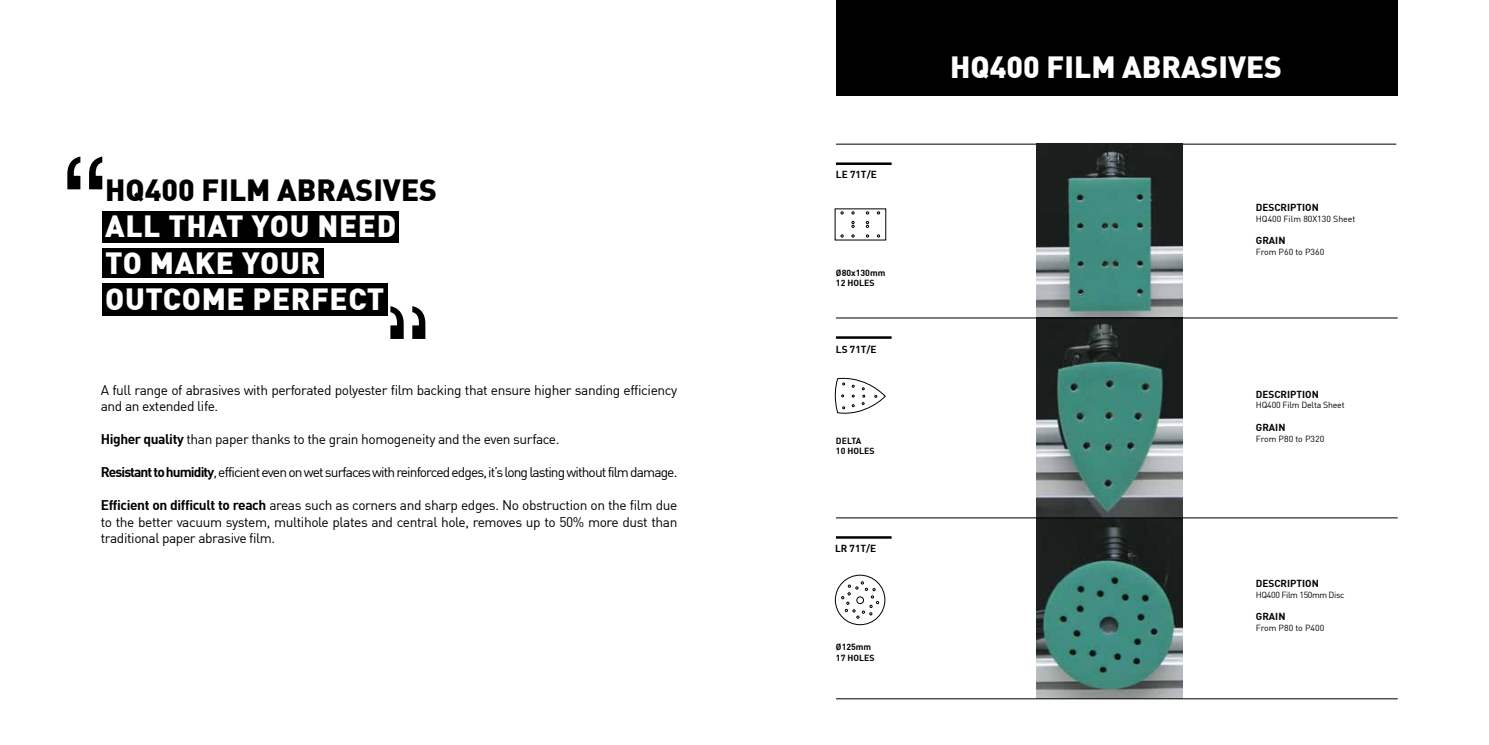
<style>
.page{position:relative;width:1489px;height:745px;background:#fff}
.page>*{position:absolute;margin:0;border:0;box-sizing:border-box;transform-origin:0 0}
.t1{font:900 30px/36px "DIN";letter-spacing:.02em;color:#fff}
.t2{font:900 30px "DIN";color:#000}
.t3{font:900 30px "DIN";color:#fff}
.t4{font:13.75px/16.5px "DIN";letter-spacing:-.03em;color:#000}
.t5{font:13.75px "DIN";letter-spacing:-.065em;color:#000}
.t6{font:700 10px "DIN";color:#000}
.t7{font:8.75px "DIN";letter-spacing:-.01em;color:#000}
.t8{font:700 8.75px/10.5px "DIN";color:#000}
.t9{font:8.75px "DIN";letter-spacing:-.04em;color:#000}
.s1{font-weight:700}
</style>
<div class="page">
<img style="left:1036px;top:338px;width:146px;height:360px">
<div style="left:836px;top:0;width:561px;height:95px;background:#000"></div>
<hr style="left:836px;top:144px;width:560px;height:1px;background:#000">
<hr style="left:836px;top:698px;width:561px;height:1px;background:#000">
<img style="left:1036px;top:144px;width:146px;height:194px">
<hr style="left:836px;top:317px;width:561px;height:1px;background:#000">
<hr style="left:836px;top:517px;width:561px;height:1px;background:#000">
<svg style="left:834px;top:208px;width:52px;height:32px"></svg>
<svg style="left:834px;top:377px;width:51px;height:37px"></svg>
<svg style="left:835px;top:574px;width:50px;height:50px"></svg>
<div style="left:102px;top:283px;width:285px;height:32px;background:#000"></div>
<div style="left:102px;top:248px;width:221px;height:29px;background:#000"></div>
<div style="left:102px;top:211px;width:297px;height:32px;background:#000"></div>
<svg style="left:67px;top:156px;width:35px;height:33px"></svg>
<svg style="left:390px;top:306px;width:35px;height:33px"></svg>
<hr style="left:836px;top:162px;width:55px;height:3px;background:#000">
<hr style="left:836px;top:336px;width:55px;height:2px;background:#000">
<hr style="left:836px;top:536px;width:55px;height:2px;background:#000">
<h1 class="t2" style="left:105px;top:170px;width:333px">HQ400 FILM ABRASIVES</h1>
<h1 class="t1" style="left:105px;top:207px;width:292px">ALL THAT YOU NEED<br>TO MAKE YOUR<br>OUTCOME PERFECT</h1>
<p class="t4" style="left:101px;top:381px;width:578px">A full range of abrasives with perforated polyester film backing that ensure higher sanding efficiency and an extended life.</p>
<p class="t4" style="left:101px;top:430px;width:460px"><span class="s1">Higher quality</span> than paper thanks to the grain homogeneity and the even surface.</p>
<p class="t5" style="left:101px;top:463px;width:578px"><span class="s1">Resistant to humidity</span>, efficient even on wet surfaces with reinforced edges, it’s long lasting without film damage.</p>
<p class="t4" style="left:101px;top:496px;width:578px;text-align:justify"><span class="s1">Efficient on difficult to reach</span> areas such as corners and sharp edges. No obstruction on the film due to the better vacuum system, multihole plates and central hole, removes up to 50% more dust than traditional paper abrasive film.</p>
<p class="t6" style="left:836px;top:168px;width:42px">LE 71T/E</p>
<p class="t8" style="left:836px;top:267px;width:51px">Ø80x130mm<br>12 HOLES</p>
<p class="t6" style="left:836px;top:342px;width:42px">LS 71T/E</p>
<p class="t8" style="left:836px;top:435px;width:40px">DELTA<br>10 HOLES</p>
<p class="t6" style="left:835px;top:541px;width:43px">LR 71T/E</p>
<p class="t8" style="left:836px;top:641px;width:40px">Ø125mm<br>17 HOLES</p>
<h1 class="t3" style="left:950px;top:47px;width:333px">HQ400 FILM ABRASIVES</h1>
<p class="t6" style="left:1255px;top:201px;width:64px">DESCRIPTION</p>
<p class="t7" style="left:1255px;top:213px;width:101px">HQ400 Film 80X130 Sheet</p>
<p class="t6" style="left:1255px;top:234px;width:31px">GRAIN</p>
<p class="t7" style="left:1255px;top:246px;width:70px">From P60 to P360</p>
<p class="t6" style="left:1255px;top:387px;width:64px">DESCRIPTION</p>
<p class="t7" style="left:1255px;top:399px;width:90px">HQ400 Film Delta Sheet</p>
<p class="t6" style="left:1255px;top:420px;width:31px">GRAIN</p>
<p class="t7" style="left:1255px;top:432px;width:70px">From P80 to P320</p>
<p class="t6" style="left:1255px;top:576px;width:64px">DESCRIPTION</p>
<p class="t9" style="left:1255px;top:588px;width:90px">HQ400 Film 150mm Disc</p>
<p class="t6" style="left:1255px;top:609px;width:31px">GRAIN</p>
<p class="t7" style="left:1255px;top:621px;width:70px">From P80 to P400</p>
</div>
